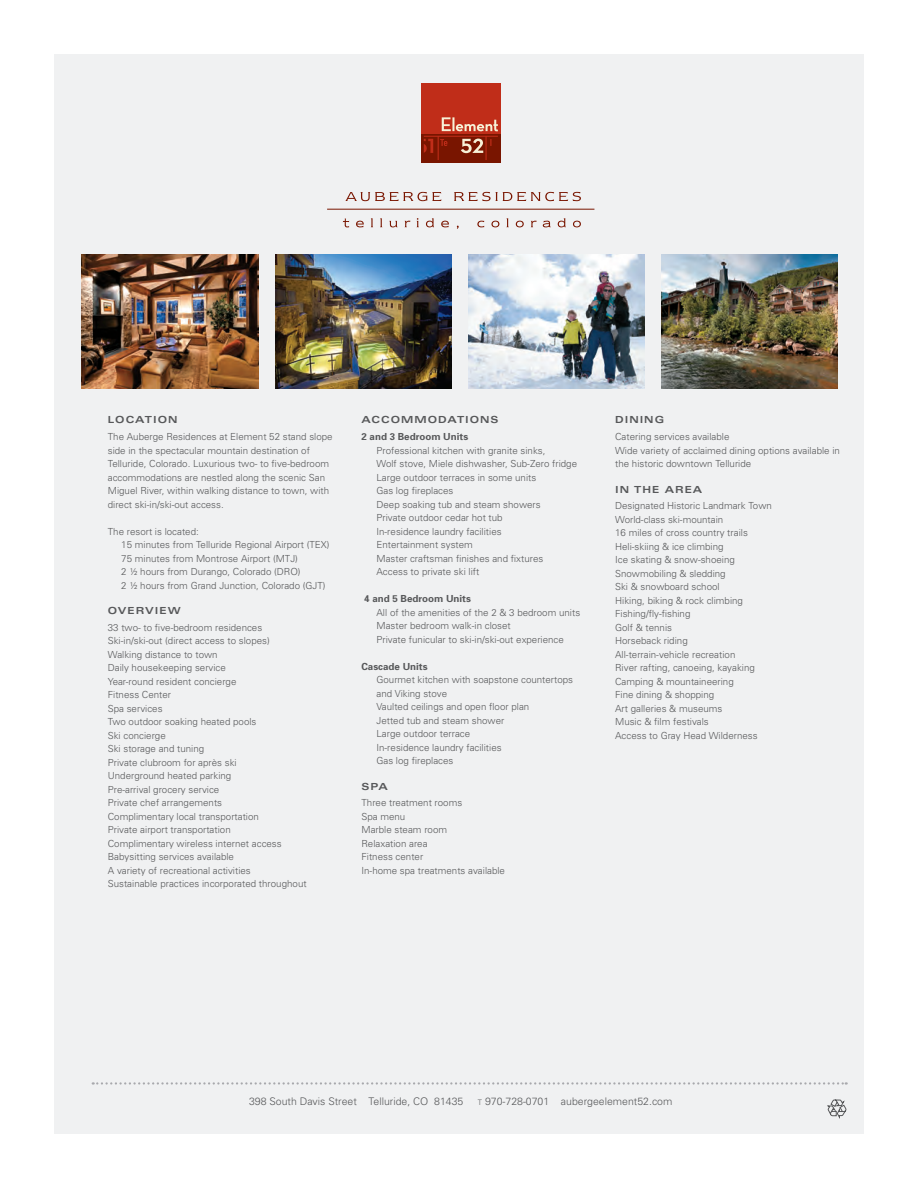
<style>
.page{position:relative;width:918px;height:1188px;background:#fff}
.page>*{position:absolute;margin:0;border:0;box-sizing:border-box;transform-origin:0 0}
.text_6_5{font:300 10.5px "Univers";color:#57585a}
.text_6_5-2{font:300 9.75px/13.5px "Univers";color:#57585a}
.small_head{font:700 expanded 9.75px "Univers";letter-spacing:.1em;color:#57585a}
.subheads_6_5_bold{font:700 9.75px "Univers";color:#57585a}
.text_6_5-3{font:700 9.75px "Univers";color:#57585a}
.s1{font-size:7.5px}
</style>
<div class="page">
<div style="left:54px;top:54px;width:810px;height:1080px;background:#f0f1f2"></div>
<img style="left:82px;top:254px;width:176px;height:134px">
<img style="left:275px;top:254px;width:176px;height:134px">
<img style="left:468px;top:254px;width:177px;height:134px">
<img style="left:662px;top:254px;width:176px;height:134px">
<svg style="left:827px;top:1100px;width:19px;height:18px"></svg>
<svg style="left:93px;top:1082px;width:754px;height:3px"></svg>
<div style="left:421px;top:83px;width:80px;height:80px;background:#c02d19"></div>
<div style="left:421px;top:134px;width:80px;height:29px;background:#791500"></div>
<svg style="left:424px;top:117px;width:74px;height:43px"></svg>
<svg style="left:345px;top:192px;width:97px;height:9px"></svg>
<svg style="left:454px;top:192px;width:127px;height:9px"></svg>
<svg style="left:343px;top:219px;width:6px;height:8px"></svg>
<svg style="left:356px;top:221px;width:8px;height:6px"></svg>
<svg style="left:371px;top:218px;width:2px;height:9px"></svg>
<svg style="left:380px;top:218px;width:2px;height:9px"></svg>
<svg style="left:389px;top:221px;width:9px;height:6px"></svg>
<svg style="left:405px;top:221px;width:5px;height:6px"></svg>
<svg style="left:417px;top:218px;width:2px;height:9px"></svg>
<svg style="left:426px;top:218px;width:8px;height:9px"></svg>
<svg style="left:441px;top:221px;width:8px;height:6px"></svg>
<svg style="left:477px;top:221px;width:7px;height:6px"></svg>
<svg style="left:491px;top:221px;width:8px;height:6px"></svg>
<svg style="left:506px;top:218px;width:3px;height:9px"></svg>
<svg style="left:516px;top:221px;width:8px;height:6px"></svg>
<svg style="left:531px;top:221px;width:6px;height:6px"></svg>
<svg style="left:543px;top:221px;width:8px;height:6px"></svg>
<svg style="left:558px;top:218px;width:8px;height:9px"></svg>
<svg style="left:573px;top:221px;width:8px;height:6px"></svg>
<hr style="left:327px;top:209px;width:267px;height:1px;background:#791500">
<p class="small_head" style="left:108px;top:414px;width:71px">LOCATION</p>
<p class="text_6_5-2" style="left:108px;top:430px;width:226px">The Auberge Residences at Element 52 stand slope side in the spectacular mountain destination of Telluride, Colorado. Luxurious two- to five-bedroom accommodations are nestled along the scenic San Miguel River, within walking distance to town, with direct ski-in/ski-out access.</p>
<p class="text_6_5-2" style="left:108px;top:524px;width:93px">The resort is located:</p>
<p class="text_6_5-2" style="left:121px;top:538px;width:210px">15 minutes from Telluride Regional Airport (TEX)</p>
<p class="text_6_5-2" style="left:121px;top:551px;width:178px">75 minutes from Montrose Airport (MTJ)</p>
<p class="text_6_5-2" style="left:121px;top:565px;width:181px">2 ½ hours from Durango, Colorado (DRO)</p>
<p class="text_6_5-2" style="left:121px;top:578px;width:206px">2 ½ hours from Grand Junction, Colorado (GJT)</p>
<p class="small_head" style="left:108px;top:605px;width:74px">OVERVIEW</p>
<p class="text_6_5-2" style="left:108px;top:621px;width:156px">33 two- to five-bedroom residences</p>
<p class="text_6_5-2" style="left:108px;top:634px;width:163px">Ski-in/ski-out (direct access to slopes)</p>
<p class="text_6_5-2" style="left:108px;top:648px;width:111px">Walking distance to town</p>
<p class="text_6_5-2" style="left:108px;top:661px;width:120px">Daily housekeeping service</p>
<p class="text_6_5-2" style="left:108px;top:675px;width:130px">Year-round resident concierge</p>
<p class="text_6_5-2" style="left:108px;top:688px;width:65px">Fitness Center</p>
<p class="text_6_5-2" style="left:108px;top:702px;width:56px">Spa services</p>
<p class="text_6_5-2" style="left:108px;top:715px;width:150px">Two outdoor soaking heated pools</p>
<p class="text_6_5-2" style="left:108px;top:729px;width:59px">Ski concierge</p>
<p class="text_6_5-2" style="left:108px;top:742px;width:98px">Ski storage and tuning</p>
<p class="text_6_5-2" style="left:108px;top:756px;width:130px">Private clubroom for après ski</p>
<p class="text_6_5-2" style="left:108px;top:769px;width:125px">Underground heated parking</p>
<p class="text_6_5-2" style="left:108px;top:783px;width:113px">Pre-arrival grocery service</p>
<p class="text_6_5-2" style="left:108px;top:796px;width:116px">Private chef arrangements</p>
<p class="text_6_5-2" style="left:108px;top:810px;width:153px">Complimentary local transportation</p>
<p class="text_6_5-2" style="left:108px;top:823px;width:124px">Private airport transportation</p>
<p class="text_6_5-2" style="left:108px;top:837px;width:175px">Complimentary wireless internet access</p>
<p class="text_6_5-2" style="left:108px;top:850px;width:128px">Babysitting services available</p>
<p class="text_6_5-2" style="left:108px;top:864px;width:145px">A variety of recreational activities</p>
<p class="text_6_5-2" style="left:108px;top:877px;width:200px">Sustainable practices incorporated throughout</p>
<p class="small_head" style="left:361px;top:414px;width:139px">ACCOMMODATIONS</p>
<p class="subheads_6_5_bold" style="left:361px;top:430px;width:108px">2 and 3 Bedroom Units</p>
<p class="text_6_5-2" style="left:376px;top:443px;width:202px">Professional kitchen with granite sinks,<br>Wolf stove, Miele dishwasher, Sub-Zero fridge</p>
<p class="text_6_5-2" style="left:376px;top:470px;width:161px">Large outdoor terraces in some units</p>
<p class="text_6_5-2" style="left:376px;top:484px;width:78px">Gas log fireplaces</p>
<p class="text_6_5-2" style="left:376px;top:497px;width:166px">Deep soaking tub and steam showers</p>
<p class="text_6_5-2" style="left:376px;top:511px;width:128px">Private outdoor cedar hot tub</p>
<p class="text_6_5-2" style="left:376px;top:524px;width:127px">In-residence laundry facilities</p>
<p class="text_6_5-2" style="left:376px;top:538px;width:98px">Entertainment system</p>
<p class="text_6_5-2" style="left:376px;top:551px;width:168px">Master craftsman finishes and fixtures</p>
<p class="text_6_5-2" style="left:376px;top:565px;width:104px">Access to private ski lift</p>
<p class="text_6_5-3" style="left:364px;top:592px;width:108px">4 and 5 Bedroom Units</p>
<p class="text_6_5-2" style="left:376px;top:605px;width:205px">All of the amenities of the 2 &amp; 3 bedroom units</p>
<p class="text_6_5-2" style="left:376px;top:619px;width:136px">Master bedroom walk-in closet</p>
<p class="text_6_5-2" style="left:376px;top:632px;width:189px">Private funicular to ski-in/ski-out experience</p>
<p class="subheads_6_5_bold" style="left:361px;top:660px;width:68px">Cascade Units</p>
<p class="text_6_5-2" style="left:376px;top:673px;width:198px">Gourmet kitchen with soapstone countertops and Viking stove</p>
<p class="text_6_5-2" style="left:376px;top:700px;width:154px">Vaulted ceilings and open floor plan</p>
<p class="text_6_5-2" style="left:376px;top:713px;width:129px">Jetted tub and steam shower</p>
<p class="text_6_5-2" style="left:376px;top:727px;width:95px">Large outdoor terrace</p>
<p class="text_6_5-2" style="left:376px;top:740px;width:127px">In-residence laundry facilities</p>
<p class="text_6_5-2" style="left:376px;top:754px;width:78px">Gas log fireplaces</p>
<p class="small_head" style="left:361px;top:781px;width:28px">SPA</p>
<p class="text_6_5-2" style="left:361px;top:796px;width:102px">Three treatment rooms</p>
<p class="text_6_5-2" style="left:361px;top:810px;width:45px">Spa menu</p>
<p class="text_6_5-2" style="left:361px;top:823px;width:87px">Marble steam room</p>
<p class="text_6_5-2" style="left:361px;top:837px;width:68px">Relaxation area</p>
<p class="text_6_5-2" style="left:361px;top:850px;width:63px">Fitness center</p>
<p class="text_6_5-2" style="left:361px;top:864px;width:145px">In-home spa treatments available</p>
<p class="small_head" style="left:615px;top:414px;width:50px">DINING</p>
<p class="text_6_5-2" style="left:615px;top:430px;width:116px">Catering services available</p>
<p class="text_6_5-2" style="left:615px;top:443px;width:226px">Wide variety of acclaimed dining options available in the historic downtown Telluride</p>
<p class="small_head" style="left:615px;top:484px;width:89px">IN THE AREA</p>
<p class="text_6_5-2" style="left:615px;top:499px;width:158px">Designated Historic Landmark Town</p>
<p class="text_6_5-2" style="left:615px;top:513px;width:110px">World-class ski-mountain</p>
<p class="text_6_5-2" style="left:615px;top:526px;width:134px">16 miles of cross country trails</p>
<p class="text_6_5-2" style="left:615px;top:540px;width:110px">Heli-skiing &amp; ice climbing</p>
<p class="text_6_5-2" style="left:615px;top:553px;width:121px">Ice skating &amp; snow-shoeing</p>
<p class="text_6_5-2" style="left:615px;top:567px;width:112px">Snowmobiling &amp; sledding</p>
<p class="text_6_5-2" style="left:615px;top:580px;width:106px">Ski &amp; snowboard school</p>
<p class="text_6_5-2" style="left:615px;top:594px;width:129px">Hiking, biking &amp; rock climbing</p>
<p class="text_6_5-2" style="left:615px;top:607px;width:77px">Fishing/fly-fishing</p>
<p class="text_6_5-2" style="left:615px;top:621px;width:58px">Golf &amp; tennis</p>
<p class="text_6_5-2" style="left:615px;top:634px;width:74px">Horseback riding</p>
<p class="text_6_5-2" style="left:615px;top:648px;width:122px">All-terrain-vehicle recreation</p>
<p class="text_6_5-2" style="left:615px;top:661px;width:141px">River rafting, canoeing, kayaking</p>
<p class="text_6_5-2" style="left:615px;top:675px;width:120px">Camping &amp; mountaineering</p>
<p class="text_6_5-2" style="left:615px;top:688px;width:101px">Fine dining &amp; shopping</p>
<p class="text_6_5-2" style="left:615px;top:702px;width:109px">Art galleries &amp; museums</p>
<p class="text_6_5-2" style="left:615px;top:715px;width:95px">Music &amp; film festivals</p>
<p class="text_6_5-2" style="left:615px;top:729px;width:144px">Access to Gray Head Wilderness</p>
<p class="text_6_5" style="left:249px;top:1095px;width:216px">398 South Davis Street Telluride, CO 81435</p>
<p class="text_6_5" style="left:478px;top:1095px;width:196px"><span class="s1">T</span> 970-728-0701 aubergeelement52.com</p>
</div>
